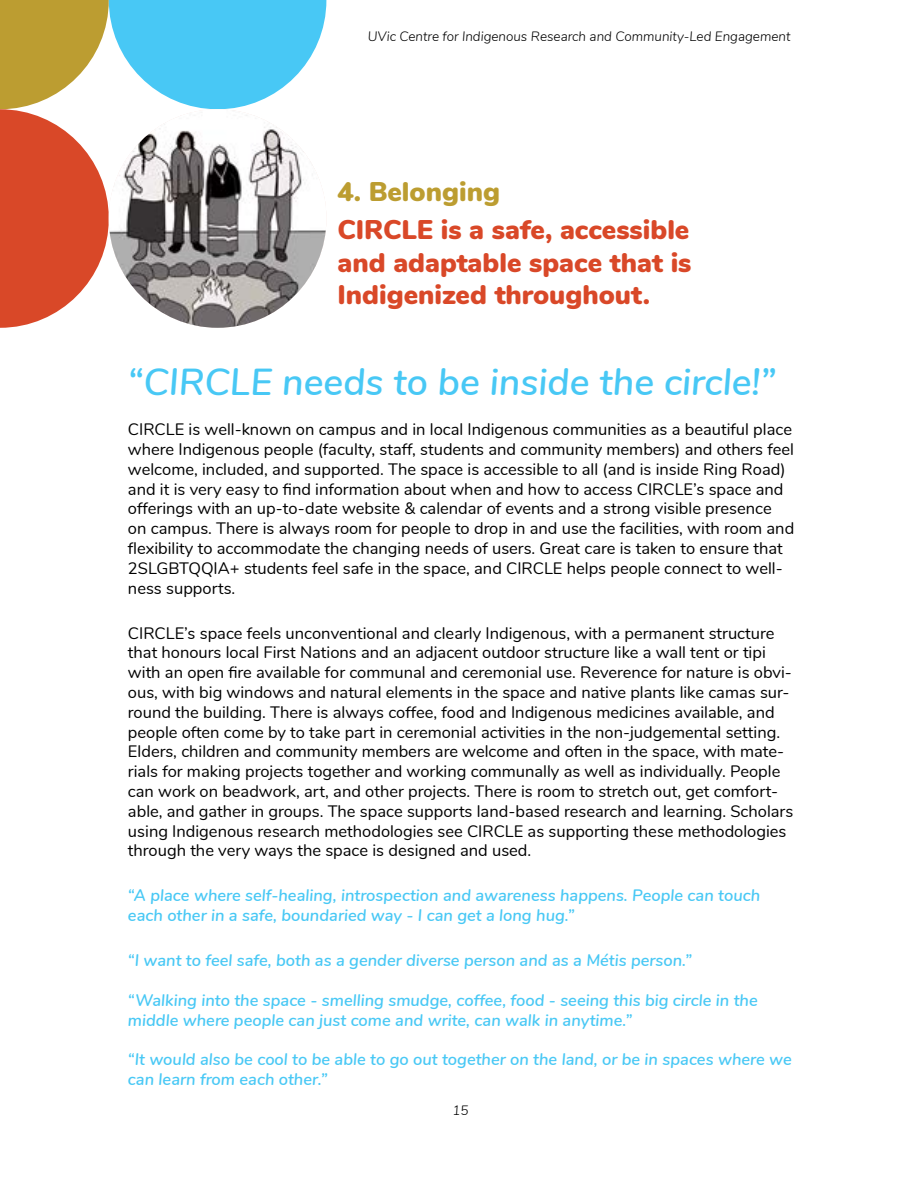
<style>
.page{position:relative;width:918px;height:1188px;background:#fff}
.page>*{position:absolute;margin:0;border:0;box-sizing:border-box;transform-origin:0 0}
.t1{font:italic 600 37.5px "Nunito";color:#48c8f5}
.t2{font:900 27px/32.4px "Nunito";color:#d94828;text-align:justify}
.t3{font:900 27px "Nunito";color:#bc9d31}
.t4{font:16.5px/19.8px "Nunito";color:#000}
.t5{font:italic 600 16.5px/19.8px "Nunito";color:#48c8f5}
.t6{font:italic 300 13.5px "Nunito";color:#000}
</style>
<div class="page">
<svg style="left:0;top:0;width:326px;height:328px"></svg>
<img style="left:109px;top:109px;width:217px;height:219px">
<p class="t6" style="left:368px;top:26px;width:424px">UVic Centre for Indigenous Research and Community-Led Engagement</p>
<h2 class="t3" style="left:338px;top:171px;width:164px">4. Belonging</h2>
<h2 class="t2" style="left:338px;top:212px;width:356px">CIRCLE is a safe, accessible and adaptable space that is Indigenized throughout.</h2>
<h1 class="t1" style="left:128px;top:354px;width:650px">“CIRCLE needs to be inside the circle!”</h1>
<p class="t4" style="left:128px;top:419px;width:668px">CIRCLE is well-known on campus and in local Indigenous communities as a beautiful place where Indigenous people (faculty, staff, students and community members) and others feel welcome, included, and supported. The space is accessible to all (and is inside Ring Road) and it is very easy to find information about when and how to access CIRCLE’s space and offerings with an up-to-date website &amp; calendar of events and a strong visible presence on campus. There is always room for people to drop in and use the facilities, with room and flexibility to accommodate the changing needs of users. Great care is taken to ensure that 2SLGBTQQIA+ students feel safe in the space, and CIRCLE helps people connect to well&shy;ness supports.</p>
<p class="t4" style="left:128px;top:622px;width:667px">CIRCLE’s space feels unconventional and clearly Indigenous, with a permanent structure that honours local First Nations and an adjacent outdoor structure like a wall tent or tipi with an open fire available for communal and ceremonial use. Reverence for nature is obvi&shy;ous, with big windows and natural elements in the space and native plants like camas sur&shy;round the building. There is always coffee, food and Indigenous medicines available, and people often come by to take part in ceremonial activities in the non-judgemental setting.<br>Elders, children and community members are welcome and often in the space, with mate&shy;rials for making projects together and working communally as well as individually. People can work on beadwork, art, and other projects. There is room to stretch out, get comfort&shy;able, and gather in groups. The space supports land-based research and learning. Scholars using Indigenous research methodologies see CIRCLE as supporting these methodologies through the very ways the space is designed and used.</p>
<p class="t5" style="left:128px;top:885px;width:634px">“A place where self-healing, introspection and awareness happens. People can touch each other in a safe, boundaried way - I can get a long hug.”</p>
<p class="t5" style="left:128px;top:950px;width:566px">“I want to feel safe, both as a gender diverse person and as a Métis person.”</p>
<p class="t5" style="left:128px;top:989px;width:631px">“Walking into the space - smelling smudge, coffee, food - seeing this big circle in the middle where people can just come and write, can walk in anytime.”</p>
<p class="t5" style="left:128px;top:1049px;width:665px">“It would also be cool to be able to go out together on the land, or be in spaces where we can learn from each other.”</p>
<p class="t6" style="left:452px;top:1101px;width:18px">15</p>
</div>
